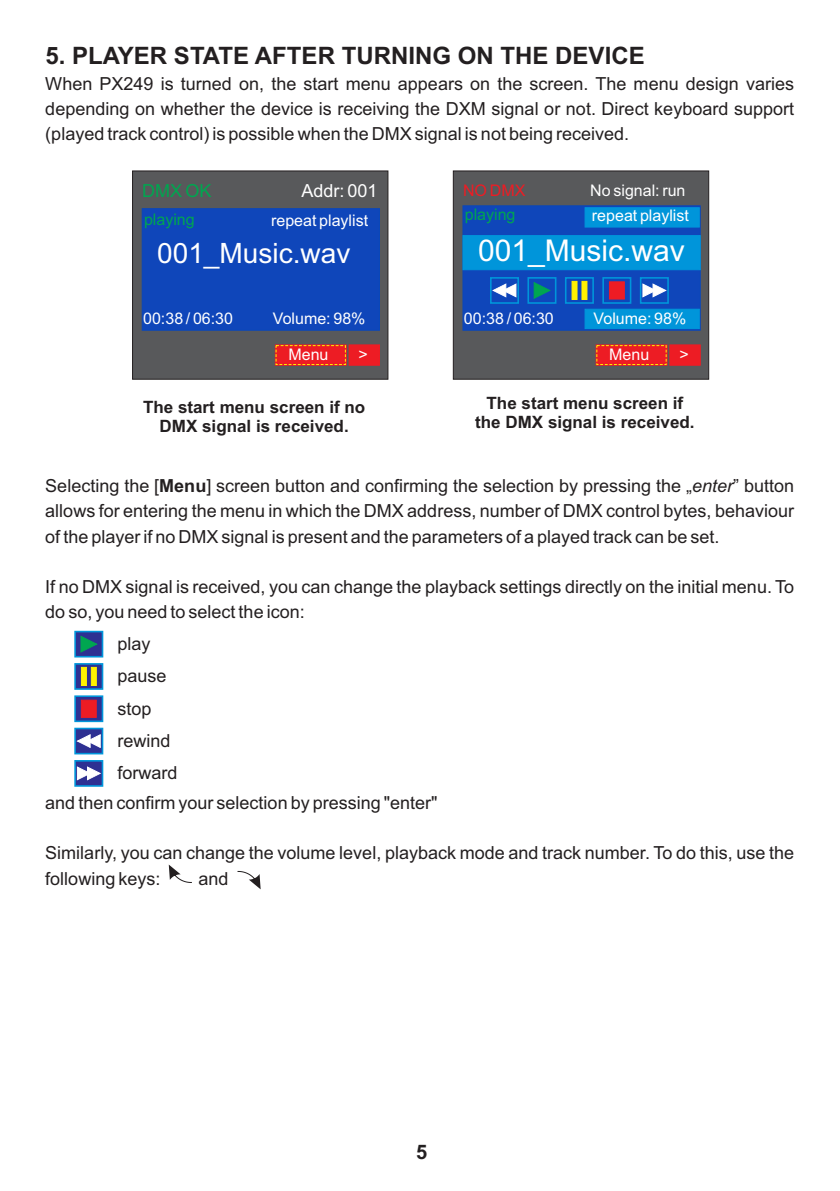
<style>
.page{position:relative;width:840px;height:1191px;background:#fff}
.page>*{position:absolute;margin:0;border:0;box-sizing:border-box;transform-origin:0 0}
.t1{font:30px "Arial";color:#fff}
.t2{font:28px "Arial";color:#fff}
.t3{font:700 24px "Arial";color:#231f20}
.t4{font:700 20px "Arial";color:#231f20}
.t5{font:18px/25.2px "Arial";color:#231f20}
.t6{font:18px "Arial";color:#fff}
.t7{font:18px "Arial";color:#00a650}
.t8{font:700 17px/19px "Arial";color:#231f20;text-align:center}
.t9{font:16px "Arial";color:#fff}
.t10{font:16px "Arial";color:#00a650}
.t11{font:16px "Arial";color:#ed1c24}
.s1{font-weight:700}
.s2{font-style:italic}
</style>
<div class="page">
<svg style="left:169px;top:865px;width:23px;height:18px"></svg>
<svg style="left:237px;top:871px;width:23px;height:18px"></svg>
<svg style="left:74px;top:630px;width:30px;height:157px"></svg>
<div style="left:132px;top:170px;width:256px;height:210px;background:#58595b"></div>
<div style="left:141px;top:208px;width:239px;height:123px;background:#0f46ba"></div>
<svg style="left:274px;top:344px;width:106px;height:22px;background:#e62924"></svg>
<svg style="left:452px;top:170px;width:257px;height:210px;background:#58595b"></svg>
<svg style="left:595px;top:344px;width:105px;height:22px;background:#e62924"></svg>
<svg style="left:462px;top:205px;width:238px;height:126px;background:#106ec4"></svg>
<h3 class="t3" style="left:45px;top:46px;width:600px">5. PLAYER STATE AFTER TURNING ON THE DEVICE</h3>
<p class="t5" style="left:45px;top:73px;width:750px;text-align:justify">When PX249 is turned on, the start menu appears on the screen. The menu design varies depending on whether the device is receiving the DXM signal or not. Direct keyboard support (played track control) is possible when the DMX signal is not being received.</p>
<p class="t7" style="left:142px;top:184px;width:71px">DMX OK</p>
<p class="t10" style="left:144px;top:213px;width:52px">playing</p>
<h2 class="t2" style="left:157px;top:242px;width:194px">001_Music.wav</h2>
<p class="t6" style="left:301px;top:184px;width:78px">Addr: 001</p>
<p class="t9" style="left:271px;top:214px;width:98px">repeat playlist</p>
<p class="t9" style="left:143px;top:313px;width:91px">00:38 / 06:30</p>
<p class="t9" style="left:273px;top:313px;width:94px">Volume: 98%</p>
<p class="t9" style="left:288px;top:348px;width:42px">Menu</p>
<p class="t9" style="left:358px;top:348px;width:11px">&gt;</p>
<p class="t11" style="left:463px;top:184px;width:64px">NO DMX</p>
<p class="t9" style="left:590px;top:184px;width:97px">No signal: run</p>
<p class="t10" style="left:464px;top:208px;width:52px">playing</p>
<p class="t9" style="left:591px;top:209px;width:98px">repeat playlist</p>
<h1 class="t1" style="left:477px;top:240px;width:208px">001_Music.wav</h1>
<p class="t9" style="left:463px;top:313px;width:91px">00:38 / 06:30</p>
<p class="t9" style="left:593px;top:313px;width:94px">Volume: 98%</p>
<p class="t9" style="left:609px;top:348px;width:42px">Menu</p>
<p class="t9" style="left:679px;top:348px;width:11px">&gt;</p>
<p class="t8" style="left:143px;top:399px;width:224px">The start menu screen if no<br>DMX signal is received.</p>
<p class="t8" style="left:475px;top:395px;width:221px">The start menu screen if the DMX signal is received.</p>
<p class="t5" style="left:45px;top:475px;width:750px;text-align:justify">Selecting the [<span class="s1">Menu</span>] screen button and confirming the selection by pressing the „<span class="s2">enter</span>” button allows for entering the menu in which the DMX address, number of DMX control bytes, behaviour of the player if no DMX signal is present and the parameters of a played track can be set.</p>
<p class="t5" style="left:45px;top:575px;width:750px">If no DMX signal is received, you can change the playback settings directly on the initial menu. To do so, you need to select the icon:</p>
<p class="t5" style="left:117px;top:629px;width:62px;line-height:32.2px">play pause stop rewind forward</p>
<p class="t5" style="left:45px;top:792px;width:393px">and then confirm your selection by pressing "enter"</p>
<p class="t5" style="left:45px;top:842px;width:750px">Similarly, you can change the volume level, playback mode and track number. To do this, use the following keys:</p>
<p class="t5" style="left:198px;top:867px;width:32px">and</p>
<p class="t4" style="left:416px;top:1144px;width:13px">5</p>
</div>
